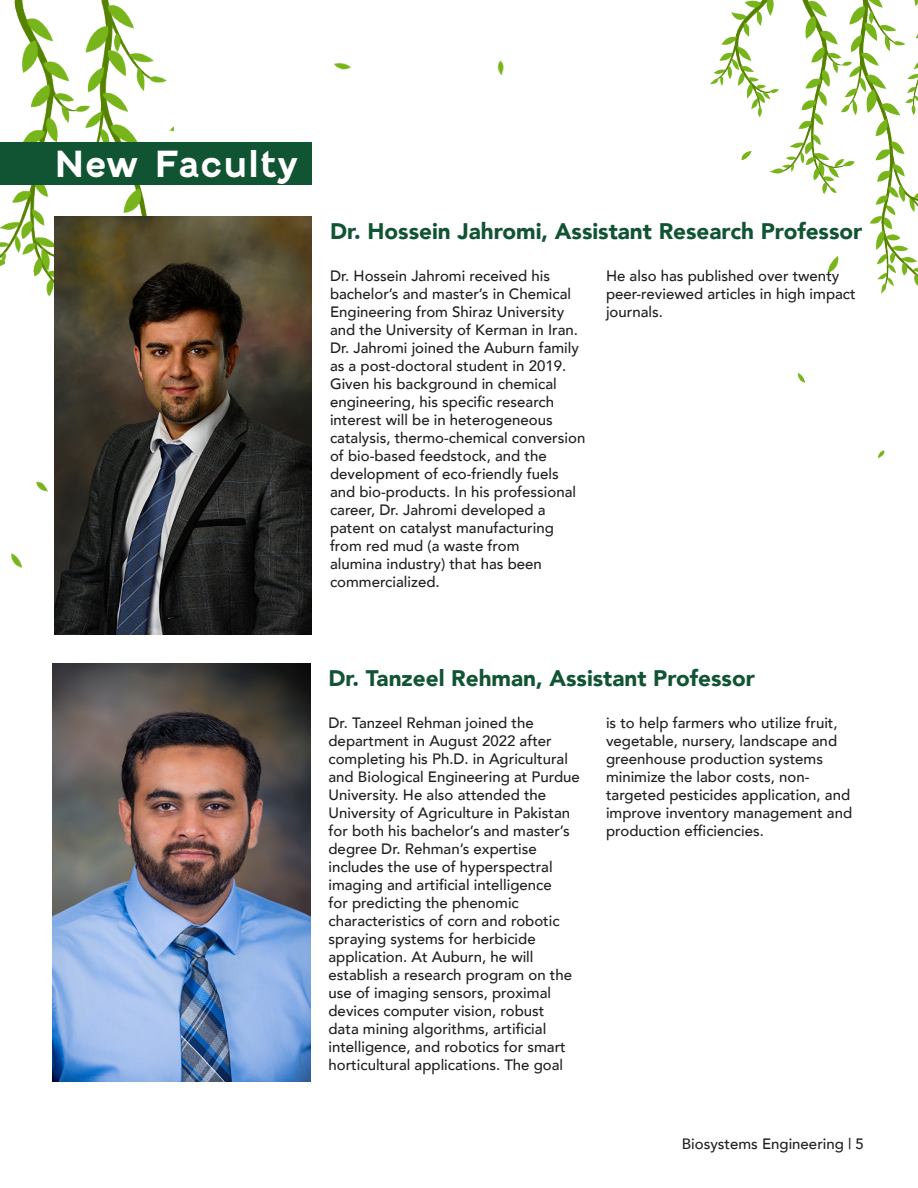
<style>
.page{position:relative;width:918px;height:1188px;background:#fff}
.page>*{position:absolute;margin:0;border:0;box-sizing:border-box;transform-origin:0 0}
.Body{font:700 36px "Fenwick Rg";color:#fff}
.Body-2{font:900 22.5px "Avenir";color:#115433}
.Paragraph_Style_1{font:500 15px/18px "Avenir";color:#231f20}
</style>
<div class="page">
<img style="left:726px;top:0;width:192px;height:459px">
<img style="left:4px;top:0;width:170px;height:297px">
<img style="left:0;top:225px;width:4px;height:41px">
<img style="left:11px;top:481px;width:215px;height:183px">
<img style="left:54px;top:216px;width:258px;height:418px">
<img style="left:52px;top:664px;width:258px;height:418px">
<div style="left:0;top:142px;width:312px;height:43px;background:#115433"></div>
<p class="Body" style="left:54px;top:142px;width:247px">New Faculty</p>
<p class="Body-2" style="left:330px;top:212px;width:534px">Dr. Hossein Jahromi, Assistant Research Professor</p>
<p class="Paragraph_Style_1" style="left:330px;top:266px;width:257px">Dr. Hossein Jahromi received his bachelor’s and master’s in Chemical Engineering from Shiraz University and the University of Kerman in Iran.<br>Dr. Jahromi joined the Auburn family as a post-doctoral student in 2019.<br>Given his background in chemical engineering, his specific research interest will be in heterogeneous catalysis, thermo-chemical conversion of bio-based feedstock, and the development of eco-friendly fuels and bio-products. In his professional career, Dr. Jahromi developed a patent on catalyst manufacturing from red mud (a waste from<br>alumina industry) that has been commercialized.</p>
<p class="Paragraph_Style_1" style="left:606px;top:266px;width:251px">He also has published over twenty peer-reviewed articles in high impact journals.</p>
<p class="Body-2" style="left:328px;top:659px;width:428px">Dr. Tanzeel Rehman, Assistant Professor</p>
<p class="Paragraph_Style_1" style="left:328px;top:713px;width:253px">Dr. Tanzeel Rehman joined the department in August 2022 after completing his Ph.D. in Agricultural and Biological Engineering at Purdue University. He also attended the University of Agriculture in Pakistan for both his bachelor’s and master’s degree Dr. Rehman’s expertise includes the use of hyperspectral imaging and artificial intelligence<br>for predicting the phenomic characteristics of corn and robotic spraying systems for herbicide application. At Auburn, he will establish a research program on the use of imaging sensors, proximal devices computer vision, robust<br>data mining algorithms, artificial intelligence, and robotics for smart horticultural applications. The goal</p>
<p class="Paragraph_Style_1" style="left:606px;top:713px;width:248px">is to help farmers who utilize fruit, vegetable, nursery, landscape and greenhouse production systems minimize the labor costs, non&shy;targeted pesticides application, and improve inventory management and production efficiencies.</p>
<p class="Paragraph_Style_1" style="left:682px;top:1134px;width:184px">Biosystems Engineering | 5</p>
</div>
